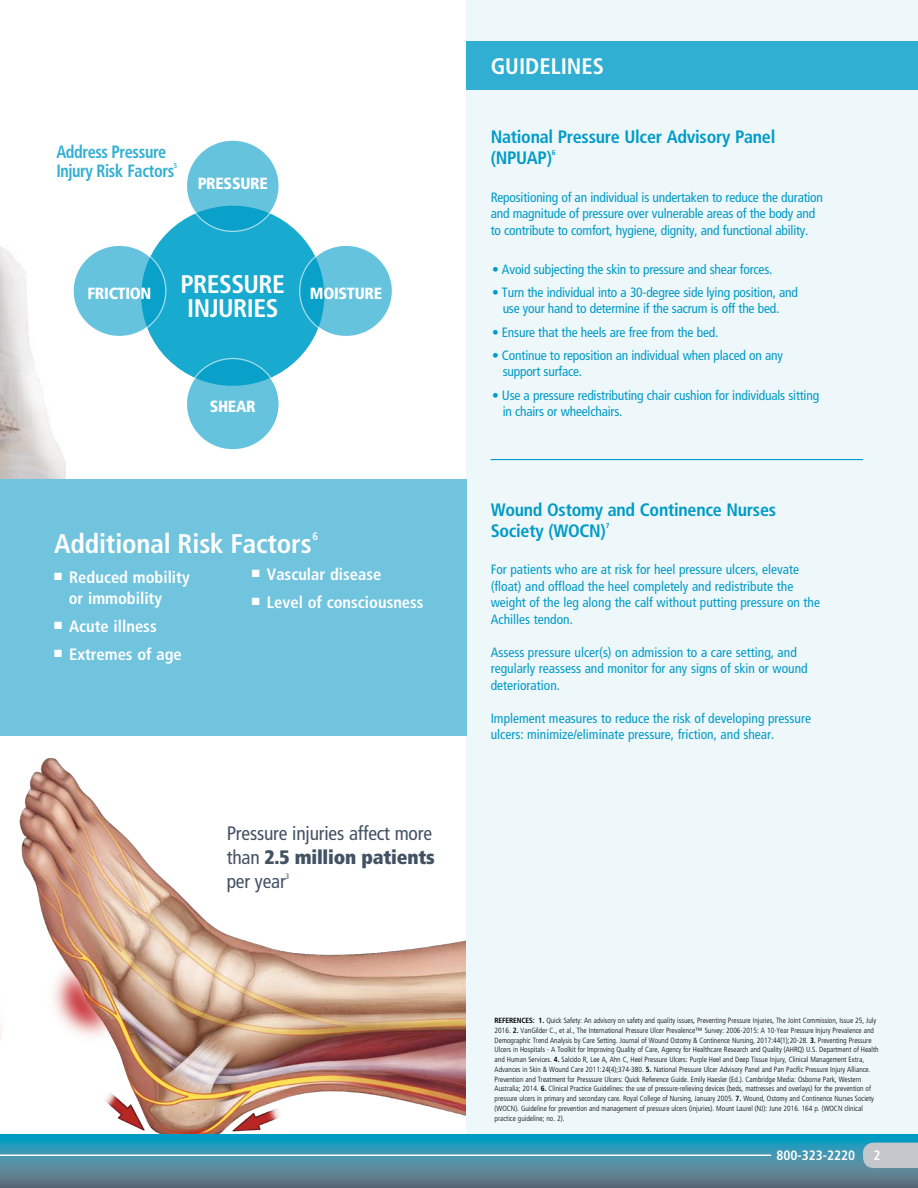
<style>
.page{position:relative;width:918px;height:1188px;background:#fff}
.page>*{position:absolute;margin:0;border:0;box-sizing:border-box;transform-origin:0 0}
.t1{font:700 condensed 27px "Frutiger";letter-spacing:-.005em;color:#fff}
.t2{font:700 condensed 25.5px/24px "Frutiger";letter-spacing:-.02em;color:#fff}
.t3{font:700 condensed 22.5px "Frutiger";color:#fff}
.body_copy{font:condensed 19.5px/24px "Frutiger";letter-spacing:-.01em;color:#435263}
.t4{font:700 condensed 18px/21px "Frutiger";letter-spacing:-.015em;color:#009bc7}
.t5{font:700 condensed 17.85px "Frutiger";letter-spacing:-.025em;color:#30afd3;scale:.91 1}
.t6{font:700 condensed 16.5px/21px "Frutiger";color:#fff}
.t7{font:900 condensed 16.2px "Frutiger";letter-spacing:-.02em;color:#fff}
.t8{font:condensed 13.5px/16.5px "Frutiger";letter-spacing:-.015em;color:#009bc7}
.t9{font:700 condensed 13.5px "Frutiger";color:#fff}
.t10{font:700 condensed 10.8px "Frutiger";color:#fff}
.body_copy-2{font:condensed 7.8px "Frutiger";color:#435263}
.t11{font:300 condensed 7.5px/9.8px "Frutiger";color:#000}
.t12{font:700 condensed 7.2px "Frutiger";color:#009bc7}
.t13{font:700 condensed 7.2px "Frutiger";color:#30afd3;scale:.91 1}
.s1{font-weight:900}
.s2{font-weight:700}
</style>
<div class="page">
<svg style="left:0;top:1134px;width:918px;height:54px;background:#428ca4"></svg>
<hr style="left:0;top:1155px;width:771px;height:1px;background:#fff">
<img style="left:0;top:247px;width:65px;height:233px">
<img style="left:29px;top:758px;width:437px;height:376px">
<div style="left:467px;top:0;width:451px;height:1134px;background:#eef7fa"></div>
<svg style="left:863px;top:1143px;width:55px;height:25px"></svg>
<img style="left:0;top:790px;width:31px;height:344px">
<div style="left:141px;top:206px;width:183px;height:180px;background:#18aacf;border-radius:50%"></div>
<svg style="left:186px;top:359px;width:93px;height:91px;fill:#66c3dd"></svg>
<svg style="left:186px;top:140px;width:93px;height:91px;fill:#66c3dd"></svg>
<svg style="left:300px;top:245px;width:92px;height:92px;fill:#66c3dd"></svg>
<svg style="left:73px;top:245px;width:93px;height:92px;fill:#66c3dd"></svg>
<div style="left:466px;top:41px;width:452px;height:48px;background:#30afd3"></div>
<hr style="left:491px;top:459px;width:372px;height:1px;background:#009bc7">
<div style="left:0;top:480px;width:467px;height:256px;background:#71c4de"></div>
<p class="t5" style="left:56px;top:141px;width:122px">Address Pressure</p>
<p class="t5" style="left:56px;top:160px;width:131px">Injury Risk Factors</p>
<p class="t13" style="left:174px;top:161px;width:5px">5</p>
<p class="t7" style="left:198px;top:174px;width:72px">PRESSURE</p>
<p class="t2" style="left:180px;top:272px;width:106px">PRESSURE<br>INJURIES</p>
<p class="t7" style="left:88px;top:284px;width:65px">FRICTION</p>
<p class="t7" style="left:310px;top:284px;width:74px">MOISTURE</p>
<p class="t7" style="left:210px;top:397px;width:48px">SHEAR</p>
<p class="t1" style="left:54px;top:528px;width:259px">Additional Risk Factors</p>
<p class="t10" style="left:313px;top:530px;width:7px">6</p>
<p class="t6" style="left:69px;top:567px;width:123px;text-indent:-15px">■ Reduced mobility or immobility</p>
<p class="t6" style="left:54px;top:616px;width:104px">■ Acute illness</p>
<p class="t6" style="left:54px;top:644px;width:129px">■ Extremes of age</p>
<p class="t6" style="left:252px;top:564px;width:131px">■ Vascular disease</p>
<p class="t6" style="left:252px;top:592px;width:173px">■ Level of consciousness</p>
<p class="body_copy" style="left:227px;top:822px;width:210px">Pressure injuries affect more than <span class="s1">2.5 million patients </span>per year</p>
<p class="body_copy-2" style="left:286px;top:871px;width:5px">3</p>
<p class="t3" style="left:491px;top:53px;width:115px">GUIDELINES</p>
<p class="t4" style="left:491px;top:126px;width:286px">National Pressure Ulcer Advisory Panel (NPUAP)</p>
<p class="t12" style="left:552px;top:148px;width:5px">6</p>
<p class="t8" style="left:491px;top:189px;width:334px">Repositioning of an individual is undertaken to reduce the duration</p>
<p class="t8" style="left:491px;top:205px;width:326px">and magnitude of pressure over vulnerable areas of the body and to contribute to comfort, hygiene, dignity, and functional ability.</p>
<p class="t8" style="left:492px;top:261px;width:282px">• Avoid subjecting the skin to pressure and shear forces.</p>
<p class="t8" style="left:492px;top:284px;width:307px;text-align:center">• Turn the individual into a 30-degree side lying position, and use your hand to determine if the sacrum is off the bed.</p>
<p class="t8" style="left:492px;top:324px;width:228px">• Ensure that the heels are free from the bed.</p>
<p class="t8" style="left:503px;top:347px;width:282px;text-indent:-11px">• Continue to reposition an individual when placed on any support surface.</p>
<p class="t8" style="left:503px;top:387px;width:318px;text-indent:-11px">• Use a pressure redistributing chair cushion for individuals sitting in chairs or wheelchairs.</p>
<p class="t4" style="left:491px;top:499px;width:287px">Wound Ostomy and Continence Nurses<br>Society (WOCN)</p>
<p class="t12" style="left:606px;top:521px;width:5px">7</p>
<p class="t8" style="left:491px;top:562px;width:331px">For patients who are at risk for heel pressure ulcers, elevate (float) and offload the heel completely and redistribute the weight of the leg along the calf without putting pressure on the Achilles tendon.</p>
<p class="t8" style="left:491px;top:644px;width:319px">Assess pressure ulcer(s) on admission to a care setting, and regularly reassess and monitor for any signs of skin or wound deterioration.</p>
<p class="t8" style="left:491px;top:710px;width:322px">Implement measures to reduce the risk of developing pressure ulcers: minimize/eliminate pressure, friction, and shear.</p>
<p class="t11" style="left:495px;top:1016px;width:386px"><span class="s2">REFERENCES: 1.</span> Quick Safety: An advisory on safety and quality issues, Preventing Pressure Injuries, The Joint Commission, Issue 25, July 2016. <span class="s2">2.</span> VanGilder C., et al., The International Pressure Ulcer Prevalence™ Survey: 2006-2015: A 10-Year Pressure Injury Prevalence and Demographic Trend Analysis by Care Setting. Journal of Wound Ostomy &amp; Continence Nursing, 2017:44(1);20-28. <span class="s2">3.</span> Preventing Pressure Ulcers in Hospitals - A Toolkit for Improving Quality of Care, Agency for Healthcare Research and Quality (AHRQ) U.S. Department of Health and Human Services. <span class="s2">4.</span> Salcido R, Lee A, Ahn C, Heel Pressure Ulcers: Purple Heel and Deep Tissue Injury, Clinical Management Extra, Advances in Skin &amp; Wound Care 2011:24(4);374-380. <span class="s2">5.</span> National Pressure Ulcer Advisory Panel and Pan Pacific Pressure Injury Alliance.<br>Prevention and Treatment for Presssure Ulcers: Quick Reference Guide. Emily Haesler (Ed.). Cambridge Media: Osborne Park, Western Australia; 2014. <span class="s2">6.</span> Clinical Practice Guidelines: the use of pressure-relieving devices (beds, mattresses and overlays) for the prevention of pressure ulcers in primary and secondary care. Royal College of Nursing, January 2005. <span class="s2">7.</span> Wound, Ostomy and Continence Nurses Society (WOCN). Guideline for prevention and management of pressure ulcers (injuries). Mount Laurel (NJ): June 2016. 164 p. (WOCN clinical practice guideline; no. 2).</p>
<h3 class="t9" style="left:776px;top:1148px;width:80px">800-323-2220</h3>
<p class="t9" style="left:874px;top:1148px;width:9px">2</p>
</div>
